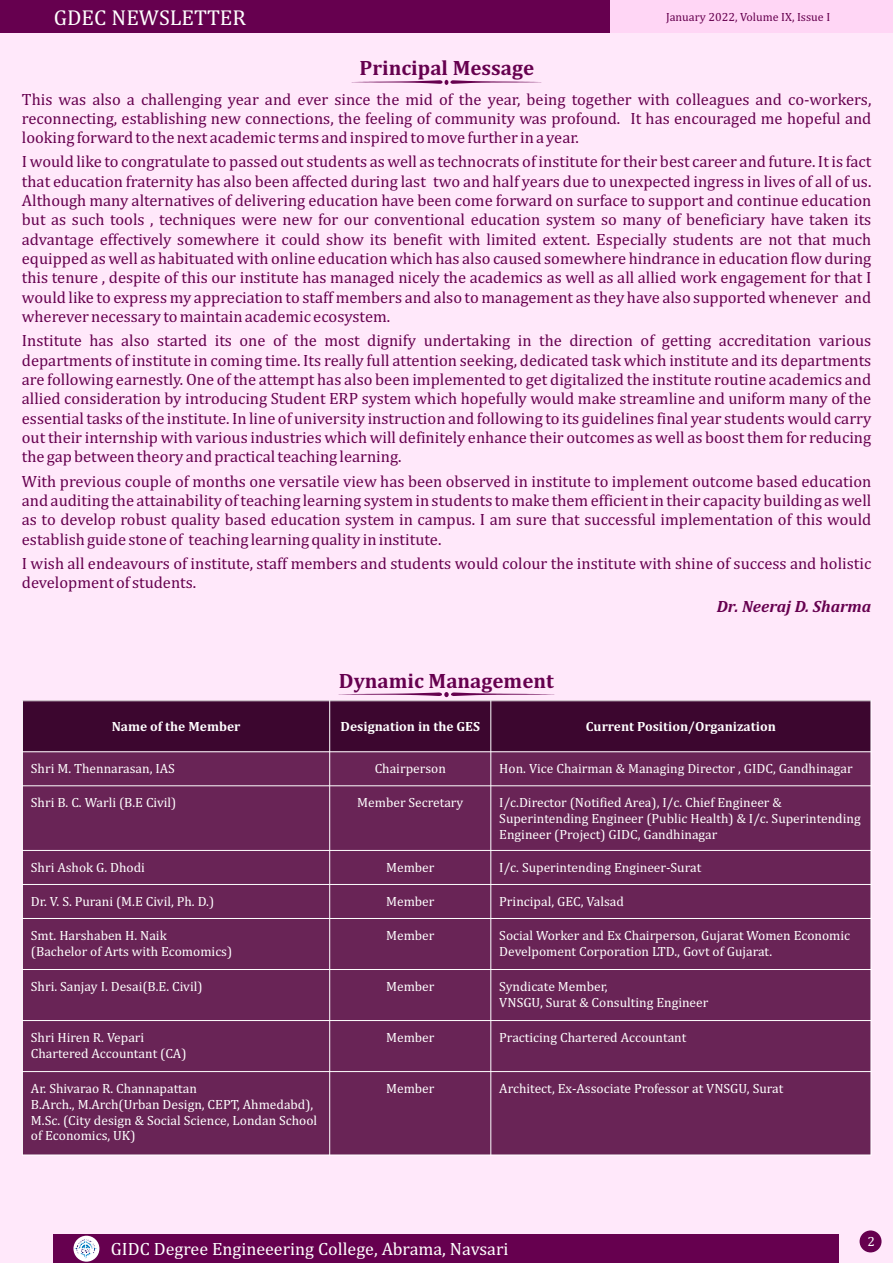
<style>
.page{position:relative;width:893px;height:1263px;background:#ffe8fa}
.page>*{position:absolute;margin:0;border:0;box-sizing:border-box;transform-origin:0 0}
.t1{font:21.75px "Cambria";color:#fff}
.t2{font:700 21px "Cambria";color:#66004f}
.t3{font:18px "Cambria";color:#fff}
.t4{font:16.5px/19.4px "Cambria";color:#66004f;text-align:justify}
.t5{font:italic 700 16.5px "Cambria";color:#66004f}
.t6{font:13.5px/15.9px "Cambria";color:#fff}
.t7{font:700 13.5px "Cambria";color:#fff}
.t8{font:12px "Cambria";color:#66004f}
</style>
<div class="page">
<div style="left:0;top:0;width:611px;height:33px;background:#66004f"></div>
<div style="left:611px;top:0;width:282px;height:33px;background:#ffd6f5"></div>
<svg style="left:338px;top:692px;width:217px;height:5px"></svg>
<svg style="left:351px;top:80px;width:191px;height:5px"></svg>
<div style="left:22px;top:701px;width:308px;height:51px;background:#3c062f"></div>
<div style="left:330px;top:701px;width:161px;height:51px;background:#3c062f"></div>
<div style="left:491px;top:701px;width:380px;height:51px;background:#3c062f"></div>
<div style="left:22px;top:752px;width:308px;height:34px;background:#692456"></div>
<div style="left:330px;top:752px;width:161px;height:34px;background:#692456"></div>
<div style="left:491px;top:752px;width:380px;height:34px;background:#692456"></div>
<div style="left:22px;top:786px;width:308px;height:64px;background:#692456"></div>
<div style="left:330px;top:786px;width:161px;height:64px;background:#692456"></div>
<div style="left:491px;top:786px;width:380px;height:64px;background:#692456"></div>
<div style="left:22px;top:850px;width:308px;height:34px;background:#692456"></div>
<div style="left:330px;top:850px;width:161px;height:34px;background:#692456"></div>
<div style="left:491px;top:850px;width:380px;height:34px;background:#692456"></div>
<div style="left:22px;top:884px;width:308px;height:34px;background:#692456"></div>
<div style="left:330px;top:884px;width:161px;height:34px;background:#692456"></div>
<div style="left:491px;top:884px;width:380px;height:34px;background:#692456"></div>
<div style="left:22px;top:918px;width:308px;height:51px;background:#692456"></div>
<div style="left:330px;top:918px;width:161px;height:51px;background:#692456"></div>
<div style="left:491px;top:918px;width:380px;height:51px;background:#692456"></div>
<div style="left:22px;top:969px;width:308px;height:51px;background:#692456"></div>
<div style="left:330px;top:969px;width:161px;height:51px;background:#692456"></div>
<div style="left:491px;top:969px;width:380px;height:51px;background:#692456"></div>
<div style="left:22px;top:1020px;width:308px;height:51px;background:#692456"></div>
<div style="left:330px;top:1020px;width:161px;height:51px;background:#692456"></div>
<div style="left:491px;top:1020px;width:380px;height:51px;background:#692456"></div>
<div style="left:22px;top:1071px;width:308px;height:84px;background:#692456"></div>
<div style="left:330px;top:1071px;width:161px;height:84px;background:#692456"></div>
<div style="left:491px;top:1071px;width:380px;height:84px;background:#692456"></div>
<hr style="left:22px;top:700px;width:1px;height:455px;background:#fff">
<hr style="left:329px;top:700px;width:1px;height:455px;background:#fff">
<hr style="left:490px;top:700px;width:1px;height:455px;background:#fff">
<hr style="left:870px;top:700px;width:1px;height:455px;background:#fff">
<hr style="left:22px;top:1154px;width:849px;height:1px;background:#fff">
<hr style="left:22px;top:1071px;width:849px;height:1px;background:#fff">
<hr style="left:22px;top:1020px;width:849px;height:1px;background:#fff">
<hr style="left:22px;top:969px;width:849px;height:1px;background:#fff">
<hr style="left:22px;top:918px;width:849px;height:1px;background:#fff">
<hr style="left:22px;top:884px;width:849px;height:1px;background:#fff">
<hr style="left:22px;top:850px;width:849px;height:1px;background:#fff">
<hr style="left:22px;top:785px;width:849px;height:1px;background:#fff">
<hr style="left:22px;top:751px;width:849px;height:1px;background:#fff">
<hr style="left:22px;top:700px;width:849px;height:1px;background:#fff">
<div style="left:53px;top:1234px;width:786px;height:29px;background:#66004f"></div>
<div style="left:860px;top:1230px;width:21px;height:22px;background:#66004f;border-radius:50%"></div>
<svg style="left:73px;top:1236px;width:26px;height:26px"></svg>
<img style="left:75px;top:1237px;width:23px;height:23px">
<h1 class="t1" style="left:54px;top:8px;width:194px">GDEC NEWSLETTER</h1>
<p class="t2" style="left:359px;top:59px;width:176px">Principal Message</p>
<p class="t8" style="left:666px;top:11px;width:166px">January 2022, Volume IX, Issue I</p>
<p class="t4" style="left:22px;top:90px;width:851px">This was also a challenging year and ever since the mid of the year, being together with colleagues and co-workers, reconnecting, establishing new connections, the feeling of community was profound. It has encouraged me hopeful and looking forward to the next academic terms and inspired to move further in a year.</p>
<p class="t4" style="left:22px;top:153px;width:851px">I would like to congratulate to passed out students as well as technocrats of institute for their best career and future. It is fact that education fraternity has also been affected during last two and half years due to unexpected ingress in lives of all of us.<br>Although many alternatives of delivering education have been come forward on surface to support and continue education but as such tools , techniques were new for our conventional education system so many of beneficiary have taken its advantage effectively somewhere it could show its benefit with limited extent. Especially students are not that much equipped as well as habituated with online education which has also caused somewhere hindrance in education flow during this tenure , despite of this our institute has managed nicely the academics as well as all allied work engagement for that I would like to express my appreciation to staff members and also to management as they have also supported whenever and wherever necessary to maintain academic ecosystem.</p>
<p class="t4" style="left:22px;top:332px;width:851px">Institute has also started its one of the most dignify undertaking in the direction of getting accreditation various departments of institute in coming time. Its really full attention seeking, dedicated task which institute and its departments are following earnestly. One of the attempt has also been implemented to get digitalized the institute routine academics and allied consideration by introducing Student ERP system which hopefully would make streamline and uniform many of the essential tasks of the institute. In line of university instruction and following to its guidelines final year students would carry out their internship with various industries which will definitely enhance their outcomes as well as boost them for reducing the gap between theory and practical teaching learning.</p>
<p class="t4" style="left:22px;top:472px;width:851px">With previous couple of months one versatile view has been observed in institute to implement outcome based education and auditing the attainability of teaching learning system in students to make them efficient in their capacity building as well as to develop robust quality based education system in campus. I am sure that successful implementation of this would establish guide stone of teaching learning quality in institute.</p>
<p class="t4" style="left:22px;top:554px;width:851px">I wish all endeavours of institute, staff members and students would colour the institute with shine of success and holistic development of students.</p>
<p class="t5" style="left:717px;top:599px;width:156px">Dr. Neeraj D. Sharma</p>
<p class="t2" style="left:339px;top:671px;width:216px">Dynamic Management</p>
<p class="t7" style="left:112px;top:721px;width:130px">Name of the Member</p>
<p class="t7" style="left:341px;top:721px;width:141px">Designation in the GES</p>
<p class="t7" style="left:586px;top:721px;width:191px">Current Position/Organization</p>
<p class="t6" style="left:31px;top:761px;width:145px">Shri M. Thennarasan, IAS</p>
<p class="t6" style="left:375px;top:761px;width:73px">Chairperson</p>
<p class="t6" style="left:499px;top:761px;width:355px">Hon. Vice Chairman &amp; Managing Director , GIDC, Gandhinagar</p>
<p class="t6" style="left:31px;top:795px;width:147px">Shri B. C. Warli (B.E Civil)</p>
<p class="t6" style="left:357px;top:795px;width:108px">Member Secretary</p>
<p class="t6" style="left:499px;top:795px;width:363px">I/c.Director (Notified Area), I/c. Chief Engineer &amp;<br>Superintending Engineer (Public Health) &amp; I/c. Superintending<br>Engineer (Project) GIDC, Gandhinagar</p>
<p class="t6" style="left:31px;top:860px;width:116px">Shri Ashok G. Dhodi</p>
<p class="t6" style="left:386px;top:860px;width:50px">Member</p>
<p class="t6" style="left:499px;top:860px;width:203px">I/c. Superintending Engineer-Surat</p>
<p class="t6" style="left:31px;top:894px;width:185px">Dr. V. S. Purani (M.E Civil, Ph. D.)</p>
<p class="t6" style="left:386px;top:894px;width:50px">Member</p>
<p class="t6" style="left:499px;top:894px;width:126px">Principal, GEC, Valsad</p>
<p class="t6" style="left:31px;top:928px;width:203px">Smt. Harshaben H. Naik<br>(Bachelor of Arts with Ecomomics)</p>
<p class="t6" style="left:386px;top:928px;width:50px">Member</p>
<p class="t6" style="left:499px;top:928px;width:352px">Social Worker and Ex Chairperson, Gujarat Women Economic<br>Develpoment Corporation LTD., Govt of Gujarat.</p>
<p class="t6" style="left:31px;top:979px;width:173px">Shri. Sanjay I. Desai(B.E. Civil)</p>
<p class="t6" style="left:386px;top:979px;width:50px">Member</p>
<p class="t6" style="left:499px;top:979px;width:211px">Syndicate Member,<br>VNSGU, Surat &amp; Consulting Engineer</p>
<p class="t6" style="left:31px;top:1030px;width:157px">Shri Hiren R. Vepari<br>Chartered Accountant (CA)</p>
<p class="t6" style="left:386px;top:1030px;width:50px">Member</p>
<p class="t6" style="left:499px;top:1030px;width:189px">Practicing Chartered Accountant</p>
<p class="t6" style="left:31px;top:1081px;width:288px">Ar. Shivarao R. Channapattan<br>B.Arch., M.Arch(Urban Design, CEPT, Ahmedabd), M.Sc. (City design &amp; Social Science, Londan School of Economics, UK)</p>
<p class="t6" style="left:386px;top:1081px;width:50px">Member</p>
<p class="t6" style="left:499px;top:1081px;width:285px">Architect, Ex-Associate Professor at VNSGU, Surat</p>
<p class="t3" style="left:111px;top:1241px;width:399px">GIDC Degree Engineeering College, Abrama, Navsari</p>
<p class="t6" style="left:867px;top:1234px;width:9px">2</p>
</div>
